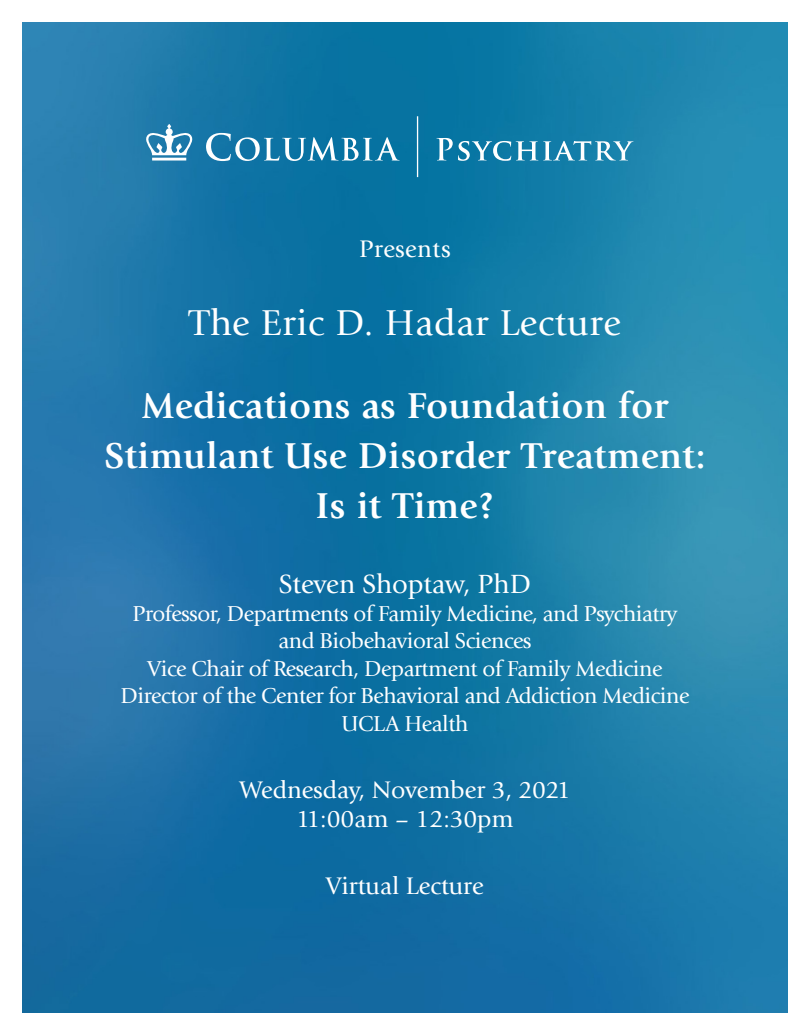
<style>
.page{position:relative;width:810px;height:1035px;background:#fff}
.page>*{position:absolute;margin:0;border:0;box-sizing:border-box;transform-origin:0 0}
.t1{font:700 37.5px "Giovanni Std";letter-spacing:.01em;color:#fff}
.t2{font:37.5px "Giovanni Std";letter-spacing:.02em;color:#fff}
.t3{font:27.5px "Giovanni Std";color:#fff}
.t4{font:25px "Giovanni Std";color:#fff}
.t5{font:25px "Giovanni Std";letter-spacing:.02em;color:#fff}
.t6{font:22.5px "Giovanni Std";letter-spacing:-.02em;color:#fff}
</style>
<div class="page">
<img style="left:22px;top:22px;width:766px;height:990px">
<svg style="left:146px;top:116px;width:488px;height:61px;background:#2684ae"></svg>
<p class="t5" style="left:359px;top:235px;width:93px">Presents</p>
<p class="t2" style="left:189px;top:302px;width:433px">The Eric D. Hadar Lecture</p>
<p class="t1" style="left:142px;top:384px;width:528px">Medications as Foundation for</p>
<p class="t1" style="left:104px;top:434px;width:603px">Stimulant Use Disorder Treatment:</p>
<p class="t1" style="left:316px;top:484px;width:180px">Is it Time?</p>
<p class="t3" style="left:279px;top:569px;width:254px">Steven Shoptaw, PhD</p>
<p class="t6" style="left:133px;top:601px;width:546px">Professor, Departments of Family Medicine, and Psychiatry</p>
<p class="t6" style="left:279px;top:628px;width:254px">and Biobehavioral Sciences</p>
<p class="t6" style="left:148px;top:656px;width:516px">Vice Chair of Research, Department of Family Medicine</p>
<p class="t6" style="left:121px;top:683px;width:570px">Director of the Center for Behavioral and Addiction Medicine</p>
<p class="t6" style="left:342px;top:711px;width:128px">UCLA Health</p>
<p class="t4" style="left:239px;top:776px;width:333px">Wednesday, November 3, 2021</p>
<p class="t4" style="left:296px;top:805px;width:219px">11:00am – 12:30pm</p>
<p class="t4" style="left:326px;top:872px;width:159px">Virtual Lecture</p>
</div>
